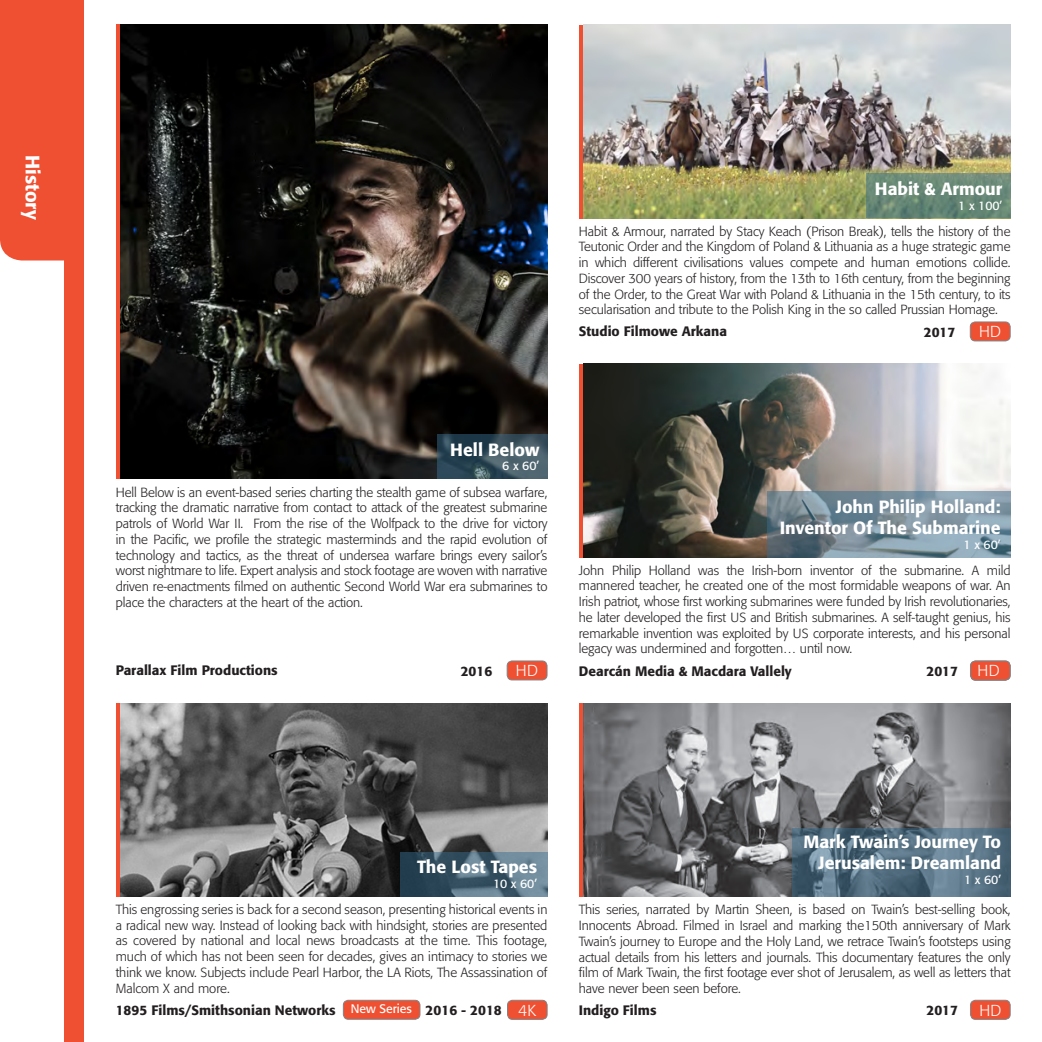
<style>
.page{position:relative;width:1042px;height:1042px;background:#fff}
.page>*{position:absolute;margin:0;border:0;box-sizing:border-box;transform-origin:0 0}
.t1{font:500 19.25px "Formata";color:#fff}
.t2{font:500 17.5px "Formata";color:#fff}
.t3{font:300 15.75px "Formata";letter-spacing:.02em;color:#fff}
.t4{font:500 13.65px "Formata";color:#231f20}
.t5{font:300 13.12px/15.8px "Formata";letter-spacing:-.005em;color:#231f20;text-align:justify}
.t6{font:12.25px "Formata";color:#fff}
</style>
<div class="page">
<div style="left:0;top:0;width:64px;height:261px;background:#ef5032"></div>
<div style="left:116px;top:25px;width:5px;height:454px;background:#ef5032"></div>
<div style="left:64px;top:0;width:20px;height:1042px;background:#ef5032"></div>
<div style="left:16px;top:155px;width:34px;height:79px;background:#ef5032"></div>
<div style="left:579px;top:364px;width:5px;height:193px;background:#ef5032"></div>
<div style="left:579px;top:703px;width:5px;height:194px;background:#ef5032"></div>
<div style="left:116px;top:703px;width:5px;height:193px;background:#ef5032"></div>
<div style="left:579px;top:25px;width:5px;height:193px;background:#ef5032"></div>
<img style="left:584px;top:364px;width:426px;height:193px">
<img style="left:121px;top:703px;width:426px;height:193px">
<img style="left:584px;top:703px;width:426px;height:193px">
<img style="left:121px;top:25px;width:426px;height:454px">
<img style="left:584px;top:25px;width:426px;height:193px">
<svg style="left:400px;top:852px;width:147px;height:44px;background:#486374"></svg>
<svg style="left:792px;top:828px;width:218px;height:68px;background:#557081"></svg>
<svg style="left:767px;top:491px;width:243px;height:66px;background:#788d9a"></svg>
<div style="left:970px;top:1000px;width:40px;height:19px;background:#ef5032;border-radius:5px"></div>
<div style="left:970px;top:1000px;width:40px;height:19px;border:1px solid #808285;border-radius:5px"></div>
<div style="left:970px;top:661px;width:40px;height:19px;background:#ef5032;border-radius:5px"></div>
<div style="left:970px;top:660px;width:40px;height:20px;border:1px solid #808285;border-radius:5px"></div>
<div style="left:343px;top:1000px;width:77px;height:19px;background:#ef5032;border-radius:5px"></div>
<div style="left:343px;top:1000px;width:77px;height:19px;border:1px solid #808285;border-radius:5px"></div>
<div style="left:507px;top:661px;width:40px;height:19px;background:#ef5032;border-radius:5px"></div>
<div style="left:507px;top:660px;width:40px;height:20px;border:1px solid #808285;border-radius:5px"></div>
<svg style="left:437px;top:434px;width:110px;height:45px;background:#37505d"></svg>
<div style="left:507px;top:1000px;width:40px;height:19px;background:#ef5032;border-radius:5px"></div>
<div style="left:507px;top:1000px;width:40px;height:20px;border:1px solid #808285;border-radius:5px"></div>
<div style="left:970px;top:322px;width:40px;height:19px;background:#ef5032;border-radius:5px"></div>
<div style="left:970px;top:321px;width:40px;height:20px;border:1px solid #808285;border-radius:5px"></div>
<svg style="left:866px;top:174px;width:144px;height:44px;background:#688876"></svg>
<p class="t1" style="left:44px;top:155px;width:66px;rotate:90deg">History</p>
<p class="t2" style="left:875px;top:178px;width:129px">Habit &amp; Armour</p>
<p class="t6" style="left:958px;top:198px;width:46px">1 x 100’</p>
<p class="t5" style="left:579px;top:223px;width:433px">Habit &amp; Armour, narrated by Stacy Keach (Prison Break), tells the history of the Teutonic Order and the Kingdom of Poland &amp; Lithuania as a huge strategic game in which different civilisations values compete and human emotions collide.<br>Discover 300 years of history, from the 13th to 16th century, from the beginning of the Order, to the Great War with Poland &amp; Lithuania in the 15th century, to its secularisation and tribute to the Polish King in the so called Prussian Homage.</p>
<p class="t4" style="left:579px;top:323px;width:150px">Studio Filmowe Arkana</p>
<p class="t4" style="left:924px;top:323px;width:33px">2017</p>
<p class="t3" style="left:979px;top:323px;width:24px">HD</p>
<p class="t2" style="left:450px;top:439px;width:90px">Hell Below</p>
<p class="t6" style="left:502px;top:459px;width:38px">6 x 60’</p>
<p class="t5" style="left:116px;top:484px;width:433px">Hell Below is an event-based series charting the stealth game of subsea warfare, tracking the dramatic narrative from contact to attack of the greatest submarine patrols of World War II. From the rise of the Wolfpack to the drive for victory in the Pacific, we profile the strategic masterminds and the rapid evolution of technology and tactics, as the threat of undersea warfare brings every sailor’s worst nightmare to life. Expert analysis and stock footage are woven with narrative driven re-enactments filmed on authentic Second World War era submarines to place the characters at the heart of the action.</p>
<p class="t4" style="left:116px;top:662px;width:163px">Parallax Film Productions</p>
<p class="t4" style="left:461px;top:662px;width:33px">2016</p>
<p class="t3" style="left:516px;top:661px;width:24px">HD</p>
<p class="t2" style="left:836px;top:496px;width:166px">John Philip Holland:</p>
<p class="t2" style="left:779px;top:517px;width:222px">Inventor Of The Submarine</p>
<p class="t6" style="left:963px;top:537px;width:38px">1 x 60’</p>
<p class="t5" style="left:579px;top:562px;width:433px">John Philip Holland was the Irish-born inventor of the submarine. A mild mannered teacher, he created one of the most formidable weapons of war. An Irish patriot, whose first working submarines were funded by Irish revolutionaries, he later developed the first US and British submarines. A self-taught genius, his remarkable invention was exploited by US corporate interests, and his personal legacy was undermined and forgotten… until now.</p>
<p class="t4" style="left:579px;top:662px;width:214px">Dearcán Media &amp; Macdara Vallely</p>
<p class="t4" style="left:926px;top:662px;width:33px">2017</p>
<p class="t3" style="left:980px;top:662px;width:20px">4K</p>
<p class="t3" style="left:977px;top:661px;width:24px">HD</p>
<p class="t2" style="left:417px;top:856px;width:121px">The Lost Tapes</p>
<p class="t6" style="left:493px;top:876px;width:46px">10 x 60’</p>
<p class="t5" style="left:116px;top:901px;width:433px">This engrossing series is back for a second season, presenting historical events in a radical new way. Instead of looking back with hindsight, stories are presented as covered by national and local news broadcasts at the time. This footage, much of which has not been seen for decades, gives an intimacy to stories we think we know. Subjects include Pearl Harbor, the LA Riots, The Assassination of Malcom X and more.</p>
<p class="t2" style="left:803px;top:831px;width:199px">Mark Twain’s Journey To</p>
<p class="t2" style="left:818px;top:852px;width:184px">Jerusalem: Dreamland</p>
<p class="t6" style="left:964px;top:872px;width:38px">1 x 60’</p>
<p class="t5" style="left:579px;top:902px;width:433px">This series, narrated by Martin Sheen, is based on Twain’s best-selling book, Innocents Abroad. Filmed in Israel and marking the150th anniversary of Mark Twain’s journey to Europe and the Holy Land, we retrace Twain’s footsteps using actual details from his letters and journals. This documentary features the only film of Mark Twain, the first footage ever shot of Jerusalem, as well as letters that have never been seen before.</p>
<p class="t6" style="left:351px;top:1001px;width:63px">New Series</p>
<p class="t4" style="left:426px;top:1001px;width:78px">2016 - 2018</p>
<p class="t4" style="left:116px;top:1001px;width:221px">1895 Films/Smithsonian Networks</p>
<p class="t4" style="left:579px;top:1001px;width:79px">Indigo Films</p>
<p class="t4" style="left:926px;top:1001px;width:33px">2017</p>
<p class="t3" style="left:979px;top:1001px;width:24px">HD</p>
<p class="t3" style="left:518px;top:1001px;width:20px">4K</p>
</div>
